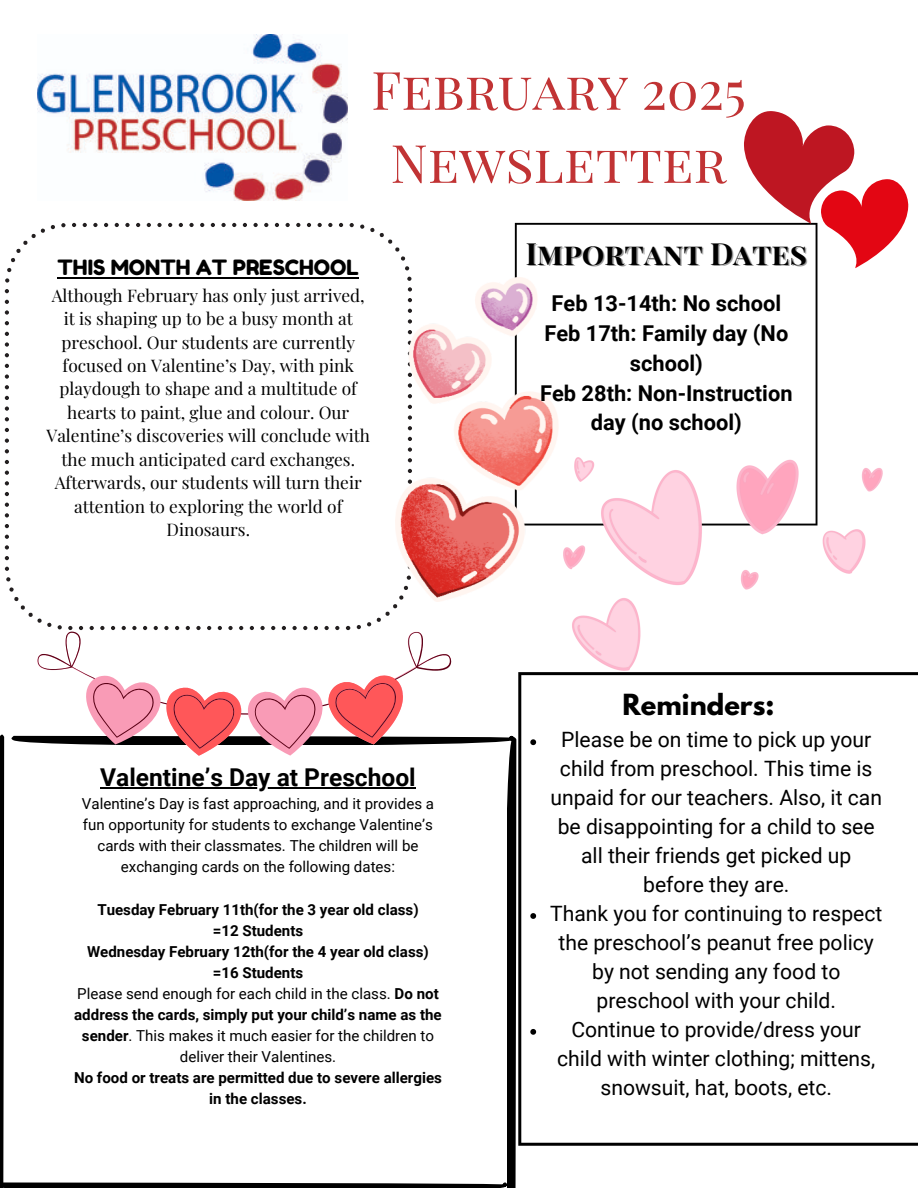
<style>
.page{position:relative;width:918px;height:1188px;background:#fff}
.page>*{position:absolute;margin:0;border:0;box-sizing:border-box;transform-origin:0 0}
.t1{font:52.95px/73.2px "Playfair Display SC";color:#c13334;text-align:center}
.t2{font:700 30px "Playfair Display SC";color:#000}
.t3{font:700 25.8px "League Spartan";color:#000}
.t4{font:700 24.6px "Roboto";color:#000}
.t5{font:700 21.75px/29.8px "Roboto";color:#000;text-align:center}
.t6{font:21.15px/29px "Roboto";color:#000;text-align:center}
.t7{font:21px "Fredoka One";color:#000}
.t8{font:17.25px/23.4px "Playfair Display";color:#000;text-align:center}
.t9{font:15.15px/21px "Roboto";color:#000;text-align:center}
.t10{font:700 15.15px/21px "Roboto";color:#000;text-align:center}
.s1{font-weight:700}
</style>
<div class="page">
<img style="left:37px;top:35px;width:311px;height:165px">
<hr style="left:100px;top:787px;width:316px;height:2px;background:#000">
<div style="left:507px;top:737px;width:9px;height:451px;background:#000"></div>
<svg style="left:0;top:735px;width:4px;height:447px;background:#0d0d0d"></svg>
<div style="left:0;top:1182px;width:507px;height:6px;background:#000"></div>
<svg style="left:518px;top:672px;width:400px;height:474px"></svg>
<svg style="left:515px;top:223px;width:302px;height:303px"></svg>
<svg style="left:5px;top:223px;width:407px;height:407px"></svg>
<svg style="left:11px;top:735px;width:503px;height:21px"></svg>
<svg style="left:38px;top:631px;width:413px;height:118px"></svg>
<img style="left:395px;top:278px;width:163px;height:324px">
<img style="left:563px;top:458px;width:320px;height:212px">
<svg style="left:743px;top:111px;width:166px;height:157px"></svg>
<hr style="left:58px;top:277px;width:301px;height:2px;background:#000">
<p class="t1" style="left:371px;top:51px;width:376px">February 2025<br>Newsletter</p>
<h3 class="t7" style="left:58px;top:255px;width:303px">THIS MONTH AT PRESCHOOL</h3>
<h3 class="t8" style="left:46px;top:283px;width:325px">Although February has only just arrived, it is shaping up to be a busy month at preschool. Our students are currently focused on Valentine’s Day, with pink playdough to shape and a multitude of hearts to paint, glue and colour. Our Valentine’s discoveries will conclude with the much anticipated card exchanges.<br>Afterwards, our students will turn their attention to exploring the world of Dinosaurs.</h3>
<p class="t4" style="left:100px;top:763px;width:317px">Valentine’s Day at Preschool</p>
<h1 class="t9" style="left:82px;top:794px;width:354px">Valentine’s Day is fast approaching, and it provides a fun opportunity for students to exchange Valentine’s cards with their classmates. The children will be exchanging cards on the following dates:</h1>
<p class="t10" style="left:97px;top:899px;width:323px">Tuesday February 11th(for the 3 year old class)</p>
<p class="t10" style="left:213px;top:920px;width:92px">=12 Students</p>
<h6 class="t10" style="left:87px;top:941px;width:343px">Wednesday February 12th(for the 4 year old class)</h6>
<p class="t10" style="left:213px;top:962px;width:92px">=16 Students</p>
<h4 class="t9" style="left:74px;top:983px;width:369px">Please send enough for each child in the class. <span class="s1">Do not address the cards, simply put your child’s name as the sender</span>. This makes it much easier for the children to deliver their Valentines.</h4>
<h2 class="t10" style="left:74px;top:1067px;width:369px">No food or treats are permitted due to severe allergies in the classes.</h2>
<p class="t2" style="left:526px;top:232px;width:283px">Important Dates</p>
<p class="t5" style="left:540px;top:289px;width:254px">Feb 13-14th: No school<br>Feb 17th: Family day (No school)<br>Feb 28th: Non-Instruction day (no school)</p>
<p class="t3" style="left:623px;top:692px;width:153px">Reminders:</p>
<p class="t6" style="left:550px;top:726px;width:333px">Please be on time to pick up your child from preschool. This time is unpaid for our teachers. Also, it can be disappointing for a child to see all their friends get picked up before they are.</p>
<p class="t6" style="left:550px;top:900px;width:334px">Thank you for continuing to respect the preschool’s peanut free policy by not sending any food to preschool with your child.</p>
<p class="t6" style="left:557px;top:1015px;width:320px">Continue to provide/dress your child with winter clothing; mittens, snowsuit, hat, boots, etc.</p>
</div>
